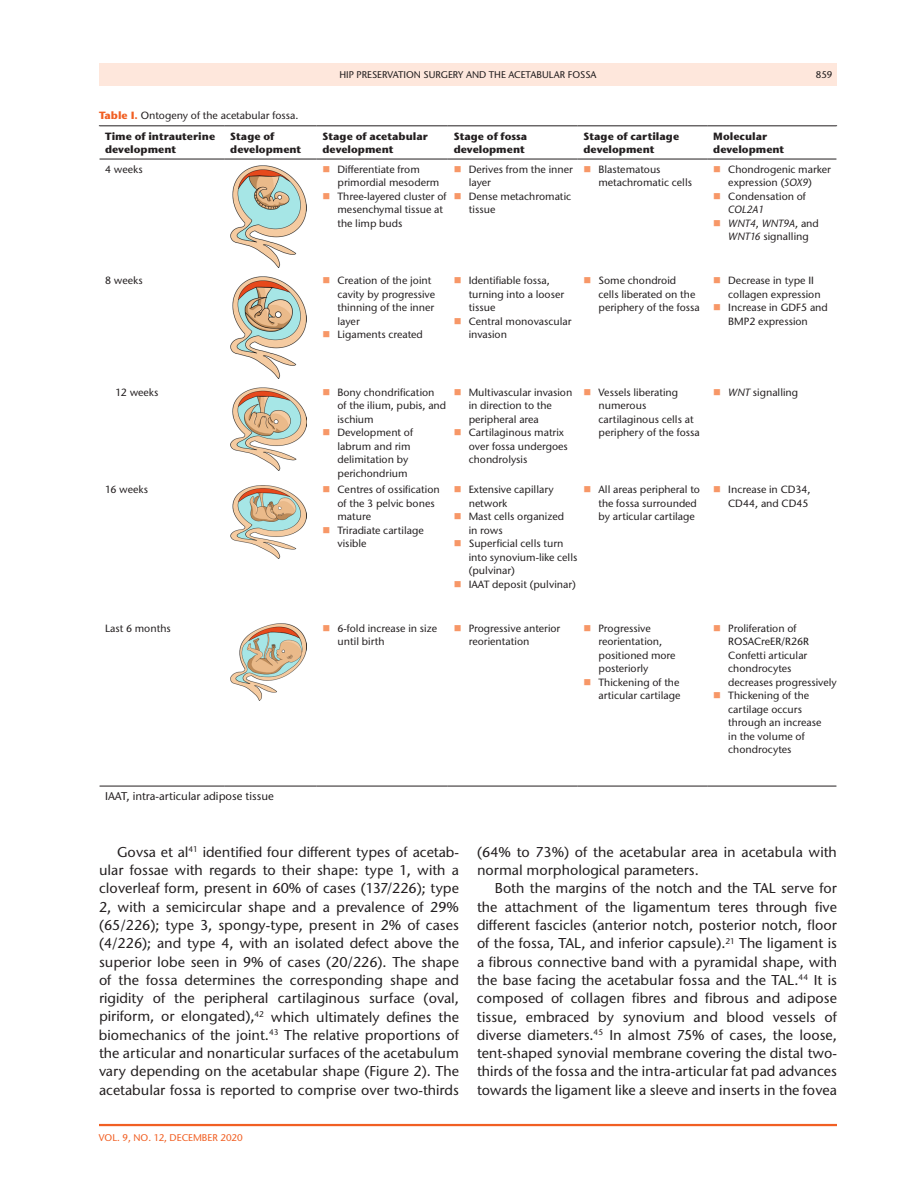
<style>
.page{position:relative;width:918px;height:1188px;background:#fff}
.page>*{position:absolute;margin:0;border:0;box-sizing:border-box;transform-origin:0 0}
.t1{font:500 14.25px/18.3px "Stone Sans ITC Pro";color:#231f20;text-align:justify}
.t2{font:500 11.25px "Stone Sans ITC Pro";color:#231f20}
.t3{font:500 10.5px/13.5px "Stone Sans ITC Pro";color:#231f20}
.t4{font:700 10.5px/13.5px "Stone Sans ITC Pro";color:#231f20}
.t5{font:italic 500 10.5px/13.5px "Stone Sans ITC Pro";color:#231f20}
.t6{font:500 9.75px "Stone Sans ITC Pro";color:#231f20}
.t7{font:500 9.75px "Stone Sans ITC Pro";color:#f15f23}
.s1{font-weight:700;color:#f15f23}
.s2{font-weight:700}
.s3{font-style:italic}
.s4{font-style:normal}
</style>
<div class="page">
<hr style="left:99px;top:1124px;width:738px;height:2px;background:#f15f23">
<div style="left:99px;top:63px;width:738px;height:23px;background:#fee7dc"></div>
<svg style="left:100px;top:126px;width:737px;height:660px"></svg>
<hr style="left:99px;top:125px;width:125px;height:1px;background:#231f20">
<hr style="left:99px;top:159px;width:125px;height:1px;background:#231f20">
<hr style="left:224px;top:125px;width:92px;height:1px;background:#231f20">
<hr style="left:224px;top:159px;width:92px;height:1px;background:#231f20">
<hr style="left:316px;top:125px;width:132px;height:1px;background:#231f20">
<hr style="left:316px;top:159px;width:132px;height:1px;background:#231f20">
<hr style="left:448px;top:125px;width:130px;height:1px;background:#231f20">
<hr style="left:448px;top:159px;width:130px;height:1px;background:#231f20">
<hr style="left:578px;top:125px;width:129px;height:1px;background:#231f20">
<hr style="left:578px;top:159px;width:129px;height:1px;background:#231f20">
<hr style="left:707px;top:125px;width:130px;height:1px;background:#231f20">
<hr style="left:707px;top:159px;width:130px;height:1px;background:#231f20">
<hr style="left:99px;top:786px;width:125px;height:1px;background:#231f20">
<hr style="left:224px;top:786px;width:92px;height:1px;background:#231f20">
<hr style="left:316px;top:786px;width:132px;height:1px;background:#231f20">
<hr style="left:448px;top:786px;width:130px;height:1px;background:#231f20">
<hr style="left:578px;top:786px;width:129px;height:1px;background:#231f20">
<hr style="left:707px;top:786px;width:130px;height:1px;background:#231f20">
<hr style="left:99px;top:159px;width:1px;height:114px;background:#fff">
<img style="left:230px;top:165px;width:77px;height:102px">
<img style="left:230px;top:276px;width:77px;height:103px">
<img style="left:230px;top:388px;width:77px;height:82px">
<img style="left:230px;top:486px;width:77px;height:72px">
<img style="left:230px;top:624px;width:77px;height:77px">
<svg style="left:323px;top:166px;width:6px;height:6px"></svg>
<svg style="left:323px;top:193px;width:6px;height:6px"></svg>
<svg style="left:455px;top:166px;width:6px;height:6px"></svg>
<svg style="left:455px;top:193px;width:6px;height:6px"></svg>
<svg style="left:584px;top:166px;width:6px;height:6px"></svg>
<svg style="left:714px;top:166px;width:6px;height:6px"></svg>
<svg style="left:714px;top:193px;width:6px;height:6px"></svg>
<svg style="left:714px;top:220px;width:6px;height:6px"></svg>
<svg style="left:323px;top:277px;width:6px;height:6px"></svg>
<svg style="left:323px;top:331px;width:6px;height:6px"></svg>
<svg style="left:455px;top:277px;width:6px;height:6px"></svg>
<svg style="left:455px;top:318px;width:6px;height:6px"></svg>
<svg style="left:584px;top:277px;width:6px;height:6px"></svg>
<svg style="left:714px;top:277px;width:6px;height:6px"></svg>
<svg style="left:714px;top:304px;width:6px;height:6px"></svg>
<svg style="left:323px;top:389px;width:6px;height:6px"></svg>
<svg style="left:323px;top:429px;width:6px;height:6px"></svg>
<svg style="left:455px;top:389px;width:6px;height:6px"></svg>
<svg style="left:455px;top:429px;width:6px;height:6px"></svg>
<svg style="left:584px;top:389px;width:6px;height:6px"></svg>
<svg style="left:714px;top:389px;width:6px;height:6px"></svg>
<svg style="left:323px;top:486px;width:6px;height:7px"></svg>
<svg style="left:323px;top:527px;width:6px;height:6px"></svg>
<svg style="left:455px;top:486px;width:6px;height:7px"></svg>
<svg style="left:455px;top:513px;width:6px;height:7px"></svg>
<svg style="left:455px;top:540px;width:6px;height:7px"></svg>
<svg style="left:455px;top:581px;width:6px;height:6px"></svg>
<svg style="left:584px;top:486px;width:6px;height:7px"></svg>
<svg style="left:714px;top:486px;width:6px;height:7px"></svg>
<svg style="left:323px;top:625px;width:6px;height:6px"></svg>
<svg style="left:455px;top:625px;width:6px;height:6px"></svg>
<svg style="left:584px;top:625px;width:6px;height:6px"></svg>
<svg style="left:584px;top:679px;width:6px;height:6px"></svg>
<svg style="left:714px;top:625px;width:6px;height:6px"></svg>
<svg style="left:714px;top:692px;width:6px;height:6px"></svg>
<p class="t6" style="left:339px;top:68px;width:259px">HIP PRESERVATION SURGERY AND THE ACETABULAR FOSSA</p>
<p class="t6" style="left:816px;top:68px;width:18px">859</p>
<p class="t3" style="left:105px;top:106px;width:195px;line-height:20.1px;text-indent:-6px"><span class="s1">Table I.</span> Ontogeny of the acetabular fossa.<br><span class="s2">Time of intrauterine</span></p>
<p class="t4" style="left:105px;top:143px;width:73px">development</p>
<p class="t4" style="left:230px;top:129px;width:73px">Stage of development</p>
<p class="t4" style="left:323px;top:129px;width:107px">Stage of acetabular development</p>
<p class="t4" style="left:454px;top:129px;width:75px">Stage of fossa development</p>
<p class="t4" style="left:584px;top:129px;width:97px">Stage of cartilage development</p>
<p class="t4" style="left:713px;top:129px;width:73px">Molecular development</p>
<p class="t3" style="left:105px;top:162px;width:39px">4 weeks</p>
<p class="t3" style="left:337px;top:162px;width:111px">Differentiate from primordial mesoderm<br>Three-layered cluster of mesenchymal tissue at the limp buds</p>
<p class="t3" style="left:469px;top:162px;width:106px">Derives from the inner layer<br>Dense metachromatic tissue</p>
<p class="t3" style="left:598px;top:162px;width:95px">Blastematous metachromatic cells</p>
<p class="t3" style="left:728px;top:162px;width:104px">Chondrogenic marker expression (<span class="s3">SOX9</span>)<br>Condensation of</p>
<p class="t5" style="left:728px;top:203px;width:92px">COL2A1<br>WNT4<span class="s4">,</span> WNT9A<span class="s4">, and<br></span>WNT16 <span class="s4">signalling</span></p>
<p class="t3" style="left:105px;top:274px;width:39px">8 weeks</p>
<p class="t3" style="left:337px;top:274px;width:99px">Creation of the joint cavity by progressive thinning of the inner layer<br>Ligaments created</p>
<p class="t3" style="left:469px;top:274px;width:104px">Identifiable fossa, turning into a looser tissue<br>Central monovascular invasion</p>
<p class="t3" style="left:598px;top:274px;width:103px">Some chondroid<br>cells liberated on the periphery of the fossa</p>
<p class="t3" style="left:728px;top:274px;width:101px">Decrease in type II collagen expression<br>I ncrease in GDF5 and<br>BM P2 expression</p>
<p class="t3" style="left:116px;top:385px;width:44px">12 weeks</p>
<p class="t3" style="left:337px;top:385px;width:110px">Bony chondrification of the ilium, pubis, and ischium<br>Development of labrum and rim delimitation by perichondrium</p>
<p class="t3" style="left:469px;top:385px;width:105px">M ultivascular invasion in direction to the peripheral area<br>Cartilaginous matrix over fossa undergoes chondrolysis</p>
<p class="t3" style="left:598px;top:385px;width:103px">Vessels liberating numerous cartilaginous cells at periphery of the fossa</p>
<p class="t3" style="left:728px;top:385px;width:72px"><span class="s3">WNT</span> signalling</p>
<p class="t3" style="left:105px;top:483px;width:45px">16 weeks</p>
<p class="t3" style="left:337px;top:483px;width:104px">Centres of ossification of the 3 pelvic bones mature<br>Triradiate cartilage visible</p>
<p class="t3" style="left:469px;top:483px;width:110px">Extensive capillary network<br>Mast cells organized<br>in rows<br>Superficial cells turn into synovium-like cells (pulvinar)<br>IAAT deposit (pulvinar)</p>
<p class="t3" style="left:598px;top:483px;width:103px">All areas peripheral to the fossa surrounded by articular cartilage</p>
<p class="t3" style="left:728px;top:483px;width:84px">I ncrease in CD34,<br>CD44, and CD45</p>
<p class="t3" style="left:105px;top:621px;width:67px">Last 6 months</p>
<p class="t3" style="left:337px;top:621px;width:101px">6-fold increase in size until birth</p>
<p class="t3" style="left:469px;top:621px;width:93px">Progressive anterior reorientation</p>
<p class="t3" style="left:598px;top:621px;width:83px">Progressive reorientation, positioned more posteriorly<br>Thickening of the articular cartilage</p>
<p class="t3" style="left:728px;top:621px;width:110px">Proliferation of<br>ROSACreER/R26R<br>Confetti articular chondrocytes decreases progressively<br>Thickening of the cartilage occurs through an increase<br>in the volume of chondrocytes</p>
<p class="t2" style="left:105px;top:790px;width:170px">IAAT, intra-articular adipose tissue</p>
<p class="t1" style="left:99px;top:842px;width:362px;text-indent:18px">Govsa et al<sup>41</sup> identified four different types of acetab&shy;ular fossae with regards to their shape: type 1, with a cloverleaf form, present in 60% of cases (137/226); type 2, with a semicircular shape and a prevalence of 29% (65/226); type 3, spongy-type, present in 2% of cases (4/226); and type 4, with an isolated defect above the superior lobe seen in 9% of cases (20/226). The shape of the fossa determines the corresponding shape and rigidity of the peripheral cartilaginous surface (oval, piriform, or elongated),<sup>42</sup> which ultimately defines the biomechanics of the joint.<sup>43</sup> The relative proportions of the articular and nonarticular surfaces of the acetabulum vary depending on the acetabular shape (Figure 2). The acetabular fossa is reported to comprise over two-thirds</p>
<h1 class="t1" style="left:477px;top:842px;width:361px">(64% to 73%) of the acetabular area in acetabula with normal morphological parameters.</h1>
<p class="t1" style="left:477px;top:879px;width:362px;text-indent:18px">Both the margins of the notch and the TAL serve for the attachment of the ligamentum teres through five different fascicles (anterior notch, posterior notch, floor of the fossa, TAL, and inferior capsule).<sup>21</sup> The ligament is a fibrous connective band with a pyramidal shape, with the base facing the acetabular fossa and the TAL.<sup>44</sup> It is composed of collagen fibres and fibrous and adipose tissue, embraced by synovium and blood vessels of diverse diameters.<sup>45</sup> I n almost 75% of cases, the loose, tent-shaped synovial membrane covering the distal two&shy;thirds of the fossa and the intra-articular fat pad advances towards the ligament like a sleeve and inserts in the fovea</p>
<p class="t7" style="left:99px;top:1132px;width:145px">VOL. 9, NO. 12, DECEM BER 2020</p>
</div>
